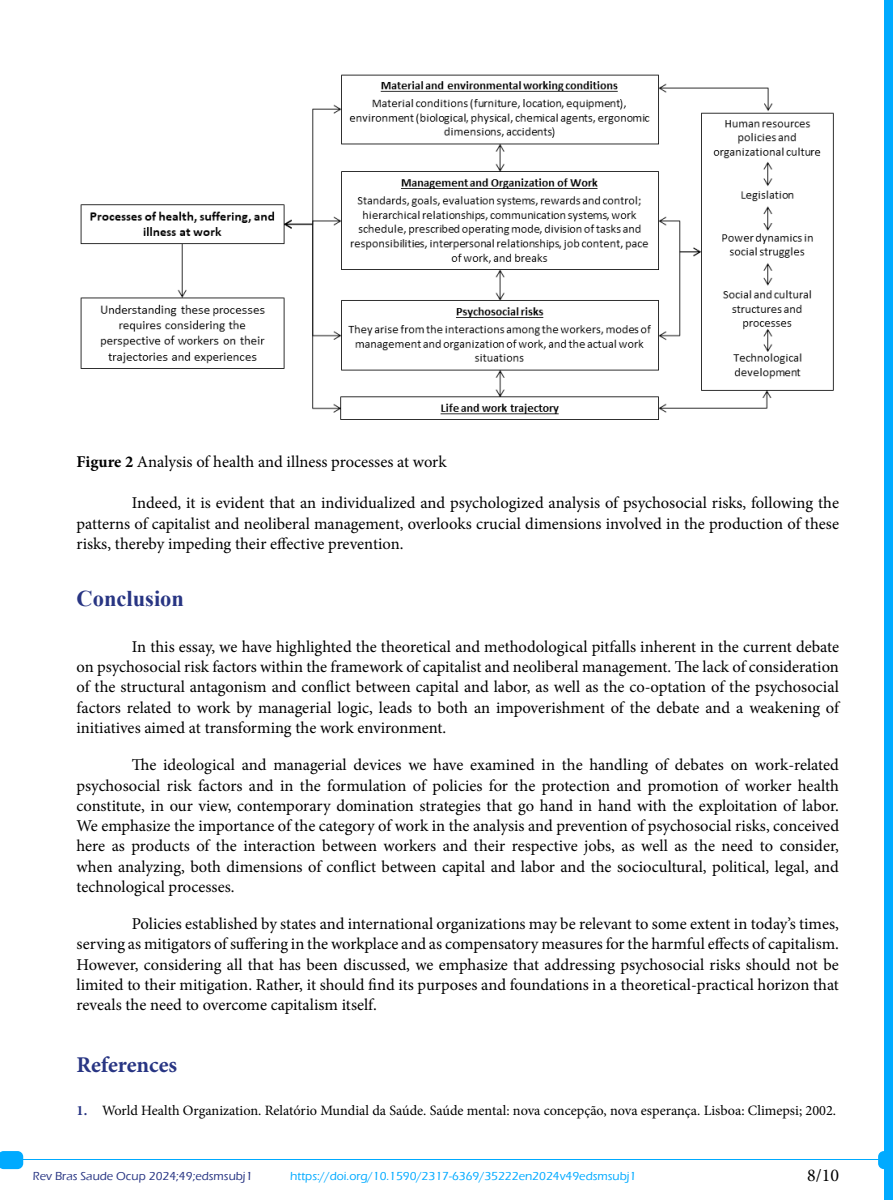
<style>
.page{position:relative;width:893px;height:1200px;background:#fff}
.page>*{position:absolute;margin:0;border:0;box-sizing:border-box;transform-origin:0 0}
.Sub1{font:700 22.5px "Times New Roman";color:#283583}
.Sub1-2{font:700 22.5px "Minion Pro";letter-spacing:-.005em;color:#283583}
.t1{font:18px "Minion Pro";color:#000}
.corpo_do_texto_inglês{font:16.5px/20.2px "Minion Pro";color:#000;text-align:justify}
.Legenda_Tab_Fig{font:16.5px "Minion Pro";letter-spacing:-.005em;color:#000}
.t2{font:14.25px "Minion Pro";color:#000}
.t3{font:500 12px "Eras ITC";color:#0af}
.t4{font:500 12px "Eras ITC";color:#283583}
.s1{font-weight:700}
.s2{font-weight:700;color:#283583}
</style>
<div class="page">
<div style="left:884px;top:0;width:9px;height:1199px;background:#0af"></div>
<hr style="left:18px;top:1158px;width:875px;height:1px;background:#0af">
<svg style="left:0;top:1151px;width:23px;height:17px"></svg>
<svg style="left:878px;top:1151px;width:6px;height:17px"></svg>
<img style="left:80px;top:74px;width:754px;height:346px">
<p class="Legenda_Tab_Fig" style="left:77px;top:450px;width:371px"><span class="s1">Figure 2</span> Analysis of health and illness processes at work</p>
<p class="corpo_do_texto_inglês" style="left:77px;top:493px;width:764px;text-indent:55px">Indeed, it is evident that an individualized and psychologized analysis of psychosocial risks, following the patterns of capitalist and neoliberal management, overlooks crucial dimensions involved in the production of these risks, thereby impeding their effective prevention.</p>
<p class="Sub1" style="left:77px;top:582px;width:109px">Conclusion</p>
<p class="corpo_do_texto_inglês" style="left:77px;top:636px;width:764px;text-indent:55px">In this essay, we have highlighted the theoretical and methodological pitfalls inherent in the current debate on psychosocial risk factors within the framework of capitalist and neoliberal management. The lack of consideration of the structural antagonism and conflict between capital and labor, as well as the co-optation of the psychosocial factors related to work by managerial logic, leads to both an impoverishment of the debate and a weakening of initiatives aimed at transforming the work environment.</p>
<p class="corpo_do_texto_inglês" style="left:77px;top:754px;width:764px;text-indent:55px">The ideological and managerial devices we have examined in the handling of debates on work-related psychosocial risk factors and in the formulation of policies for the protection and promotion of worker health constitute, in our view, contemporary domination strategies that go hand in hand with the exploitation of labor.<br>We emphasize the importance of the category of work in the analysis and prevention of psychosocial risks, conceived here as products of the interaction between workers and their respective jobs, as well as the need to consider, when analyzing, both dimensions of conflict between capital and labor and the sociocultural, political, legal, and technological processes.</p>
<p class="corpo_do_texto_inglês" style="left:77px;top:913px;width:764px;text-indent:55px">Policies established by states and international organizations may be relevant to some extent in today’s times, serving as mitigators of suffering in the workplace and as compensatory measures for the harmful effects of capitalism.<br>However, considering all that has been discussed, we emphasize that addressing psychosocial risks should not be limited to their mitigation. Rather, it should find its purposes and foundations in a theoretical-practical horizon that reveals the need to overcome capitalism itself.</p>
<p class="Sub1-2" style="left:77px;top:1048px;width:102px">References</p>
<p class="t2" style="left:77px;top:1100px;width:761px"><span class="s2">1.</span> World Health Organization. Relatório Mundial da Saúde. Saúde mental: nova concepção, nova esperança. Lisboa: Climepsi; 2002.</p>
<p class="t4" style="left:33px;top:1168px;width:221px">Rev Bras Saude Ocup 2024;49;edsmsubj1</p>
<p class="t3" style="left:290px;top:1168px;width:348px">https://doi.org/10.1590/2317-6369/35222en2024v49edsmsubj1</p>
<p class="t1" style="left:807px;top:1162px;width:33px">8/10</p>
</div>
